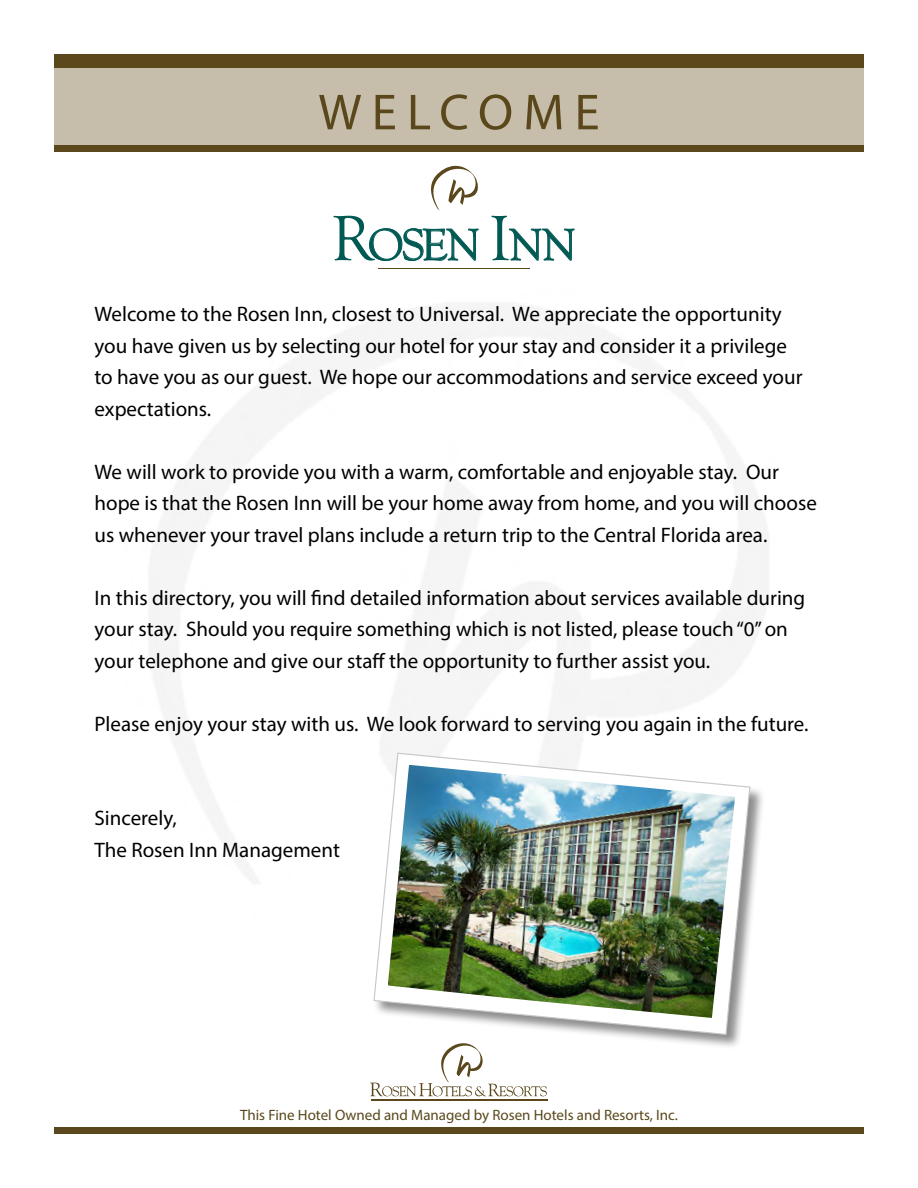
<style>
.page{position:relative;width:918px;height:1188px;background:#fff}
.page>*{position:absolute;margin:0;border:0;box-sizing:border-box;transform-origin:0 0}
.t1{font:51px "Myriad Pro";letter-spacing:.2em;color:#5a481c}
.t2{font:46.05px "Goudy Old Style T";letter-spacing:-.04em;color:#005953}
.t3{font:21px/31.5px "Myriad Pro";color:#000}
.t4{font:15px "Myriad Pro";color:#5a481c}
.s1{font-size:65.7px}
</style>
<div class="page">
<img style="left:149px;top:165px;width:619px;height:935px">
<div style="left:54px;top:59px;width:810px;height:93px;background:#c7bdab"></div>
<div style="left:54px;top:1127px;width:810px;height:7px;background:#5a481c"></div>
<svg style="left:427px;top:166px;width:53px;height:45px"></svg>
<hr style="left:378px;top:268px;width:151px;height:1px;background:#5a481c">
<svg style="left:369px;top:228px;width:110px;height:33px"></svg>
<svg style="left:509px;top:229px;width:65px;height:32px"></svg>
<hr style="left:371px;top:1100px;width:177px;height:1px;background:#5a481c">
<svg style="left:370px;top:1041px;width:177px;height:55px"></svg>
<div style="left:54px;top:54px;width:810px;height:14px;background:#5a481c"></div>
<div style="left:54px;top:145px;width:810px;height:7px;background:#5a481c"></div>
<div style="left:373px;top:753px;width:393px;height:297px;background:#000;opacity:.45"></div>
<svg style="left:373px;top:752px;width:378px;height:284px"></svg>
<img style="left:388px;top:765px;width:347px;height:253px">
<h1 class="t1" style="left:318px;top:81px;width:283px">WELCOME</h1>
<h2 class="t2" style="left:331px;top:220px;width:247px"><span class="s1">R</span>OSEN <span class="s1">I</span>NN</h2>
<p class="t3" style="left:94px;top:298px;width:710px">Welcome to the Rosen Inn, closest to Universal. We appreciate the opportunity you have given us by selecting our hotel for your stay and consider it a privilege to have you as our guest. We hope our accommodations and service exceed your expectations.</p>
<p class="t3" style="left:94px;top:456px;width:724px">We will work to provide you with a warm, comfortable and enjoyable stay. Our hope is that the Rosen Inn will be your home away from home, and you will choose us whenever your travel plans include a return trip to the Central Florida area.</p>
<p class="t3" style="left:94px;top:582px;width:712px">In this directory, you will find detailed information about services available during your stay. Should you require something which is not listed, please touch “0” on your telephone and give our staff the opportunity to further assist you.</p>
<p class="t3" style="left:94px;top:708px;width:716px">Please enjoy your stay with us. We look forward to serving you again in the future.</p>
<p class="t3" style="left:94px;top:802px;width:247px">Sincerely,<br>The Rosen Inn Management</p>
<p class="t4" style="left:240px;top:1106px;width:439px">This Fine Hotel Owned and Managed by Rosen Hotels and Resorts, Inc.</p>
</div>
